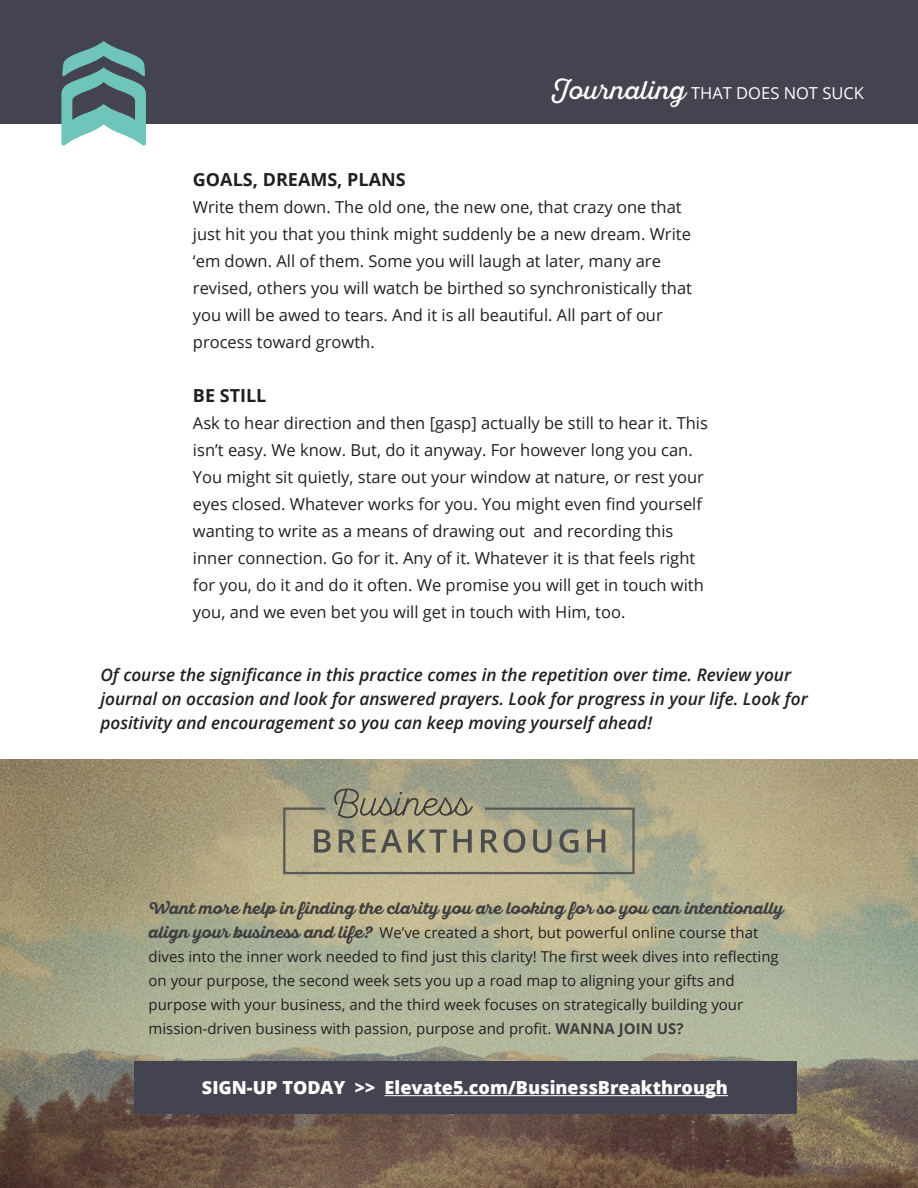
<style>
.page{position:relative;width:918px;height:1188px;background:#fff}
.page>*{position:absolute;margin:0;border:0;box-sizing:border-box;transform-origin:0 0}
.t1{font:800 18px "Open Sans";color:#fff}
.t2{font:700 18px "Open Sans";color:#231f20}
.t3{font:italic 600 17.25px/24px "Open Sans";color:#231f20}
.t4{font:16.5px/27px "Open Sans";color:#231f20}
.t5{font:700 16.5px "Sant Elia Script";color:#3e3e3f}
.t6{font:16.5px "Open Sans";color:#fff}
.t7{font:15px/24px "Open Sans";color:#231f20}
.s1{font-family:"Sant Elia Script";font-size:25.5px}
.s2{font-family:"Sant Elia Script";font-weight:700;font-size:16.5px;color:#3e3e3f}
.s3{font-weight:700;color:#3e3e3f}
</style>
<div class="page">
<img style="left:0;top:759px;width:918px;height:429px">
<div style="left:135px;top:1061px;width:662px;height:52px;background:#444450"></div>
<div style="left:0;top:0;width:918px;height:123px;background:#444450"></div>
<svg style="left:61px;top:41px;width:85px;height:105px"></svg>
<hr style="left:385px;top:1095px;width:343px;height:1px;background:#fff">
<svg style="left:282px;top:789px;width:354px;height:86px;background:#a29e83"></svg>
<p class="t6" style="left:552px;top:82px;width:314px"><span class="s1">Journaling</span> THAT DOES NOT SUCK</p>
<p class="t2" style="left:193px;top:167px;width:214px">GOALS, DREAMS, PLANS</p>
<p class="t4" style="left:193px;top:194px;width:501px">Write them down. The old one, the new one, that crazy one that just hit you that you think might suddenly be a new dream. Write ‘em down. All of them. Some you will laugh at later, many are revised, others you will watch be birthed so synchronistically that you will be awed to tears. And it is all beautiful. All part of our process toward growth.</p>
<p class="t2" style="left:193px;top:383px;width:75px">BE STILL</p>
<p class="t4" style="left:193px;top:410px;width:517px">Ask to hear direction and then [gasp] actually be still to hear it. This isn’t easy. We know. But, do it anyway. For however long you can.<br>You might sit quietly, stare out your window at nature, or rest your eyes closed. Whatever works for you. You might even find yourself wanting to write as a means of drawing out and recording this inner connection. Go for it. Any of it. Whatever it is that feels right for you, do it and do it often. We promise you will get in touch with you, and we even bet you will get in touch with Him, too.</p>
<p class="t3" style="left:100px;top:663px;width:709px">Of course the significance in this practice comes in the repetition over time. Review your journal on occasion and look for answered prayers. Look for progress in your life. Look for positivity and encouragement so you can keep moving yourself ahead!</p>
<p class="t5" style="left:148px;top:899px;width:636px">Want more help in finding the clarity you are looking for so you can intentionally</p>
<p class="t7" style="left:148px;top:921px;width:632px"><span class="s2">align your business and life?</span> We’ve created a short, but powerful online course that dives into the inner work needed to find just this clarity! The first week dives into reflecting on your purpose, the second week sets you up a road map to aligning your gifts and purpose with your business, and the third week focuses on strategically building your mission-driven business with passion, purpose and profit. <span class="s3">WANNA JOIN US?</span></p>
<p class="t1" style="left:202px;top:1074px;width:528px">SIGN-UP TODAY &gt;&gt; Elevate5.com/BusinessBreakthrough</p>
</div>
